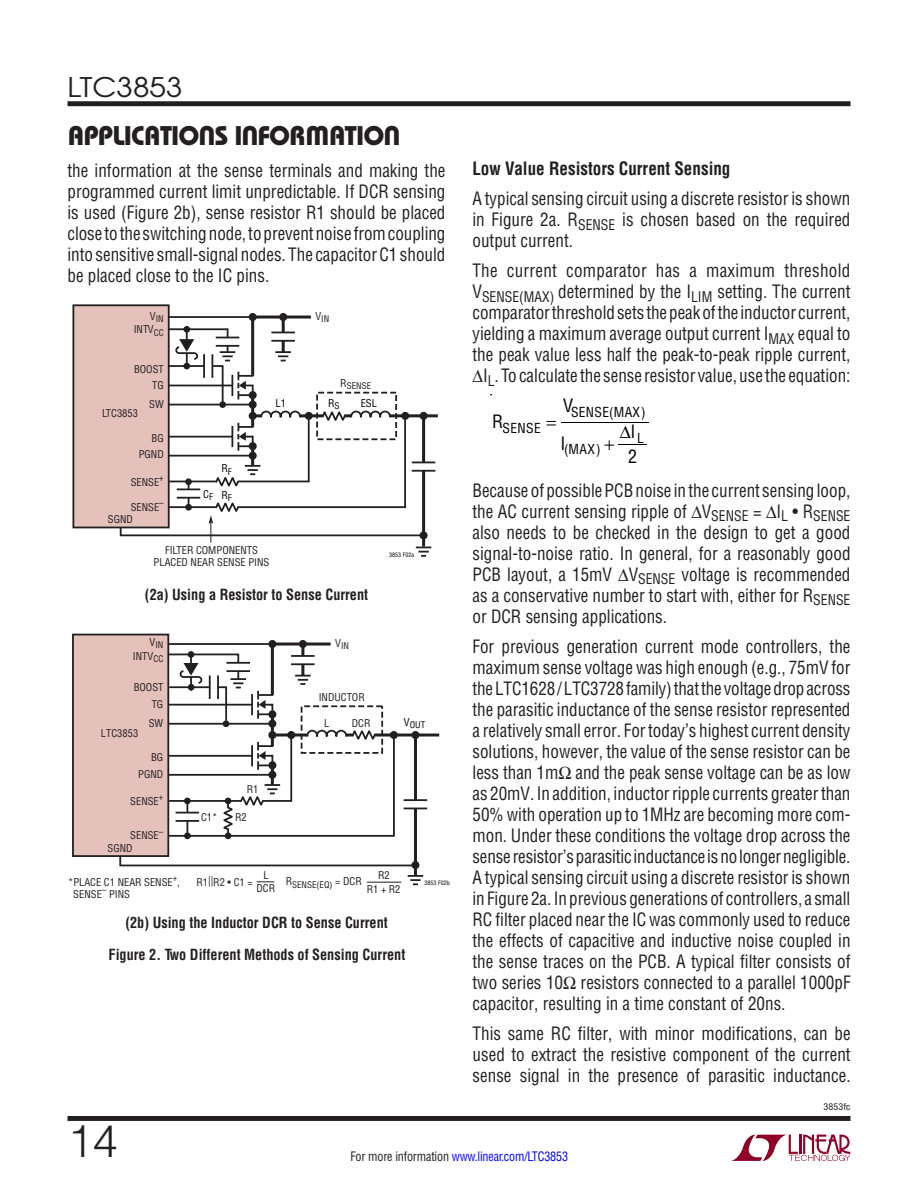
<style>
.page{position:relative;width:918px;height:1188px;background:#fff}
.page>*{position:absolute;margin:0;border:0;box-sizing:border-box;transform-origin:0 0}
.t1{font:300 45px "Helvetica";color:#231f20}
.t2{font:27px "Linear Bauhaus";letter-spacing:-.02em;color:#231f20}
.t3{font:27px "Avant Garde";color:#231f20;scale:1.1 1}
.t4{font:18px/21px "Linear Helv Cond";color:#231f20;text-align:justify;scale:.95 1}
.t5{font:700 18px "Linear Helv Cond";color:#231f20;scale:.95 1}
.t6{font:18px/24.8px "Linear Helv Cond";color:#000;text-align:center}
.t7{font:700 15px "Linear Helv Cond";color:#231f20;scale:.95 1}
.t8{font:13.5px "Linear Helv Cond";letter-spacing:.025em;color:#000}
.t9{font:12.75px "Linear Helv Cond";letter-spacing:-.01em;color:#00f;scale:.95 1}
.t10{font:condensed 10.5px/16.8px "Helvetica";color:#231f20;text-align:right}
.t11{font:10.5px/15.5px "Linear Helv Cond";color:#231f20;text-align:right}
.t12{font:10.5px "Linear Helv Cond";color:#000}
.t13{font:condensed 9px "Helvetica";color:#231f20}
.t14{font:9px "Linear Helv Cond";color:#231f20;scale:1.1 1}
.t15{font:9px "Linear Helv Cond";color:#231f20}
.t16{font:condensed 9px "Helvetica";color:#000}
.t17{font:6px "Linear Helv Cond";color:#000}
.t18{font:condensed 6px "Helvetica";color:#000}
.s1{color:#231f20}
</style>
<div class="page">
<svg style="left:731px;top:1135px;width:119px;height:26px"></svg>
<div style="left:68px;top:101px;width:782px;height:5px;background:#231f20"></div>
<div style="left:68px;top:1116px;width:782px;height:5px;background:#231f20"></div>
<hr style="left:169px;top:316px;width:83px;height:2px;background:#231f20">
<hr style="left:256px;top:316px;width:55px;height:3px;background:#231f20">
<hr style="left:253px;top:414px;width:185px;height:3px;background:#231f20">
<div style="left:73px;top:305px;width:96px;height:222px;background:#e5c1bc"></div>
<div style="left:72px;top:304px;width:98px;height:224px;border:2px solid #231f20"></div>
<hr style="left:282px;top:318px;width:3px;height:35px;background:#231f20">
<div style="left:249px;top:313px;width:8px;height:8px;background:#231f20;border-radius:50%"></div>
<div style="left:279px;top:313px;width:8px;height:8px;background:#231f20;border-radius:50%"></div>
<hr style="left:251px;top:318px;width:3px;height:148px;background:#231f20">
<svg style="left:119px;top:327px;width:316px;height:230px"></svg>
<hr style="left:168px;top:643px;width:104px;height:2px;background:#231f20">
<hr style="left:275px;top:643px;width:56px;height:3px;background:#231f20">
<hr style="left:272px;top:734px;width:167px;height:3px;background:#231f20">
<div style="left:73px;top:635px;width:95px;height:221px;background:#e5c1bc"></div>
<div style="left:72px;top:634px;width:97px;height:223px;border:2px solid #231f20"></div>
<hr style="left:414px;top:736px;width:3px;height:140px;background:#231f20">
<hr style="left:301px;top:645px;width:3px;height:32px;background:#231f20">
<svg style="left:408px;top:875px;width:15px;height:10px"></svg>
<div style="left:411px;top:731px;width:8px;height:8px;background:#231f20;border-radius:50%"></div>
<div style="left:268px;top:640px;width:8px;height:8px;background:#231f20;border-radius:50%"></div>
<div style="left:299px;top:640px;width:8px;height:8px;background:#231f20;border-radius:50%"></div>
<div style="left:188px;top:651px;width:6px;height:7px;background:#231f20;border-radius:50%"></div>
<div style="left:184px;top:832px;width:7px;height:7px;background:#292626;border-radius:50%"></div>
<div style="left:413px;top:800px;width:5px;height:8px;background:#fff"></div>
<hr style="left:404px;top:799px;width:23px;height:2px;background:#231f20">
<svg style="left:404px;top:808px;width:23px;height:1px"></svg>
<svg style="left:118px;top:854px;width:300px;height:13px"></svg>
<hr style="left:271px;top:645px;width:3px;height:140px;background:#231f20">
<svg style="left:167px;top:653px;width:229px;height:185px"></svg>
<svg style="left:257px;top:882px;width:17px;height:1px"></svg>
<hr style="left:367px;top:882px;width:34px;height:1px;background:#231f20">
<hr style="left:561px;top:422px;width:87px;height:1px;background:#000">
<svg style="left:618px;top:444px;width:29px;height:1px"></svg>
<h2 class="t3" style="left:68px;top:70px;width:106px">LTC3853</h2>
<h2 class="t2" style="left:68px;top:119px;width:334px">APPLICATIONS INFORMATION</h2>
<p class="t4" style="left:67px;top:159px;width:399px">the information at the sense terminals and making the programmed current limit unpredictable. If DCR sensing is used (Figure 2b), sense resistor R1 should be placed close tothe switchingnode, topreventnoise fromcoupling into sensitive small-signal nodes. The capacitorC1 should be placed close to the IC pins.</p>
<p class="t5" style="left:472px;top:157px;width:273px">Low Value Resistors Current Sensing</p>
<p class="t4" style="left:472px;top:188px;width:399px">A typical sensing circuit using a discrete resistor is shown in Figure 2a. R<sub>SENSE</sub> is chosen based on the required output current.</p>
<p class="t4" style="left:472px;top:260px;width:399px;text-align:center">The current comparator has a maximum threshold V<sub>SENSE(MAX)</sub> determined by the I<sub>LIM</sub> setting. The current comparatorthresholdsets thepeakofthe inductor current, yielding a maximum average output current I<sub>MAX</sub> equal to the peak value less half the peak-to-peak ripple current, I<sub>L</sub>. To calculate the sense resistor value, use the equation:</p>
<p class="t8" style="left:492px;top:419px;width:50px"><sup>R</sup>SENSE</p>
<p class="t15" style="left:150px;top:313px;width:15px"><sup>V</sup>IN</p>
<p class="t15" style="left:315px;top:313px;width:15px"><sup>V</sup>IN</p>
<p class="t11" style="left:134px;top:322px;width:32px">INTV<sub>CC</sub></p>
<p class="t11" style="left:134px;top:362px;width:31px">BOOST<br>TG</p>
<p class="t11" style="left:149px;top:397px;width:16px">SW</p>
<p class="t11" style="left:139px;top:429px;width:27px;line-height:16.8px">BG<br>PGND</p>
<p class="t13" style="left:340px;top:380px;width:32px"><sup>R</sup>SENSE</p>
<p class="t8" style="left:563px;top:404px;width:84px"><sup>V</sup>SENSE(MAX)</p>
<p class="t8" style="left:561px;top:441px;width:41px"><sup>I</sup>(MAX)</p>
<p class="t6" style="left:620px;top:419px;width:26px">∆I<sub>L<br></sub>2</p>
<p class="t4" style="left:473px;top:480px;width:399px">Because of possiblePCBnoise in the current sensing loop, the AC current sensing ripple of ∆V<sub>SENSE</sub> = ∆I<sub>L</sub> • R<sub>SENSE </sub>also needs to be checked in the design to get a good signal-to-noise ratio. In general, for a reasonably good PCB layout, a 15mV ∆V<sub>SENSE</sub> voltage is recommended as a conservative number to start with, either for R<sub>SENSE </sub>or DCR sensing applications.</p>
<p class="t4" style="left:472px;top:636px;width:400px">For previous generation current mode controllers, the maximum sense voltage was high enough (e.g., 75mV for theLTC1628 / LTC3728family) thatthe voltagedropacross the parasitic inductance of the sense resistor represented a relatively small error. Fortoday’s highest current density solutions, however, the value of the sense resistor can be less than 1mΩ and the peak sense voltage can be as low as 20mV. In addition, inductorripple currents greaterthan 50% with operation up to 1MHz are becoming more com&shy;mon. Under these conditions the voltage drop across the senseresistor’sparasiticinductanceisnolongernegligible.<br>A typical sensing circuit using a discrete resistor is shown in Figure 2a. In previous generations of controllers, a small RC filter placed near the IC was commonly used to reduce the effects of capacitive and inductive noise coupled in the sense traces on the PCB. A typical filter consists of two series 10Ω resistors connected to a parallel 1000pF capacitor, resulting in a time constant of 20ns.</p>
<p class="t4" style="left:473px;top:1023px;width:399px">This same RC filter, with minor modifications, can be used to extract the resistive component of the current sense signal in the presence of parasitic inductance.</p>
<p class="t12" style="left:276px;top:397px;width:12px">L1</p>
<p class="t12" style="left:361px;top:397px;width:18px">ESL</p>
<p class="t12" style="left:328px;top:397px;width:13px">R<sub>S</sub></p>
<p class="t11" style="left:102px;top:406px;width:37px">LTC3853</p>
<p class="t12" style="left:222px;top:462px;width:12px">R<sub>F</sub></p>
<p class="t12" style="left:222px;top:488px;width:12px">R<sub>F</sub></p>
<p class="t11" style="left:131px;top:474px;width:35px">SENSE<sup>+</sup></p>
<p class="t11" style="left:108px;top:501px;width:57px;line-height:12.5px;text-align:left;text-indent:23px">SENSE<sup>–<br></sup>SGND</p>
<p class="t12" style="left:203px;top:487px;width:11px">C<sub>F</sub></p>
<p class="t11" style="left:154px;top:544px;width:117px;line-height:12px;text-align:center">FILTER COMPONENTS<br>PLACED NEAR SENSE PINS</p>
<p class="t17" style="left:389px;top:551px;width:26px">3853 F02a</p>
<p class="t7" style="left:145px;top:585px;width:236px">(2a) Using a Resistor to Sense Current</p>
<p class="t13" style="left:150px;top:639px;width:15px"><sup>V</sup>IN</p>
<p class="t13" style="left:335px;top:640px;width:15px"><sup>V</sup>IN</p>
<p class="t10" style="left:133px;top:648px;width:32px">INTV<sub>CC</sub></p>
<p class="t10" style="left:134px;top:679px;width:31px">BOOST<br>TG</p>
<p class="t10" style="left:149px;top:715px;width:16px">SW</p>
<p class="t10" style="left:138px;top:748px;width:27px">BG<br>PGND</p>
<p class="t10" style="left:319px;top:689px;width:48px">INDUCTOR</p>
<p class="t10" style="left:324px;top:714px;width:7px">L</p>
<p class="t10" style="left:352px;top:714px;width:20px">DCR</p>
<p class="t16" style="left:404px;top:719px;width:23px"><sup>V</sup>OUT</p>
<p class="t10" style="left:101px;top:724px;width:39px">LTC3853</p>
<p class="t10" style="left:247px;top:781px;width:13px">R1</p>
<p class="t10" style="left:130px;top:793px;width:35px">SENSE<sup>+</sup></p>
<p class="t10" style="left:108px;top:829px;width:57px;line-height:12.5px;text-align:left;text-indent:23px">SENSE<sup>–<br></sup>SGND</p>
<p class="t10" style="left:201px;top:808px;width:18px">C1*</p>
<p class="t10" style="left:235px;top:808px;width:13px">R2</p>
<p class="t10" style="left:196px;top:873px;width:58px">R1||R2 • C1 =</p>
<p class="t10" style="left:257px;top:868px;width:20px;line-height:13.4px;text-align:center">L<br>DCR</p>
<p class="t13" style="left:286px;top:879px;width:78px"><sup>R</sup>SENSE(EQ) <sup>=</sup> <sup>DCR</sup></p>
<p class="t10" style="left:367px;top:869px;width:35px;line-height:13.4px;text-align:center">R2<br>R1 + R2</p>
<p class="t10" style="left:73px;top:876px;width:108px;line-height:12px;text-align:left;text-indent:-5px">*PLACE C1 NEAR SENSE<sup>+</sup>,<br>SENSE<sup>–</sup> PINS</p>
<p class="t18" style="left:425px;top:879px;width:27px">3853 F02b</p>
<p class="t7" style="left:125px;top:913px;width:278px">(2b) Using the Inductor DCR to Sense Current</p>
<p class="t7" style="left:109px;top:945px;width:314px">Figure 2. Two Different Methods of Sensing Current</p>
<h1 class="t1" style="left:68px;top:1113px;width:52px">14</h1>
<p class="t9" style="left:350px;top:1148px;width:231px"><span class="s1">For more information</span> www.linear.com/LTC3853</p>
<p class="t14" style="left:824px;top:1102px;width:26px">3853fc</p>
</div>
